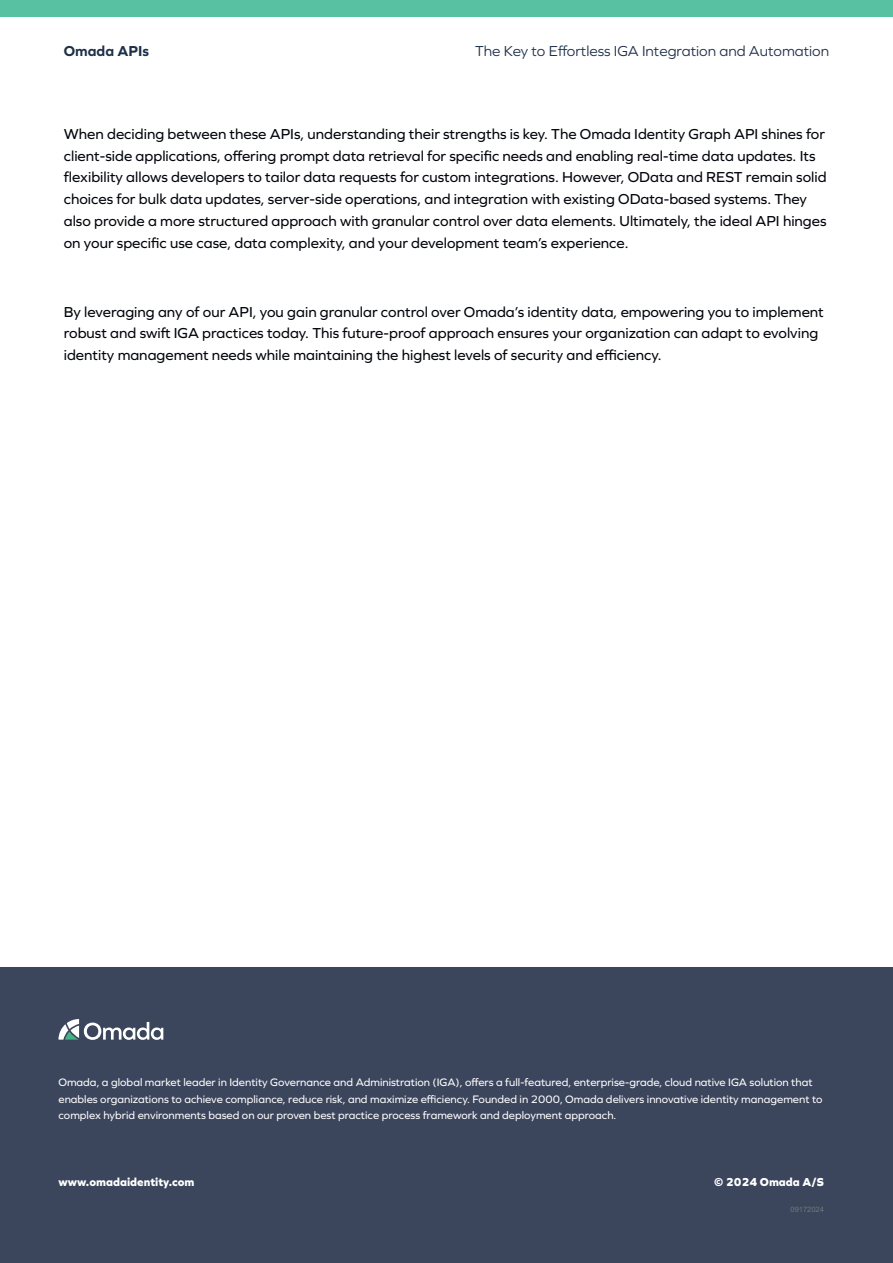
<style>
.page{position:relative;width:893px;height:1263px;background:#fff}
.page>*{position:absolute;margin:0;border:0;box-sizing:border-box;transform-origin:0 0}
.t1{font:15px/21.8px "Graphie";color:#01040a}
.t2{font:15px "Graphie";color:#1e2f48}
.t3{font:700 15px "Graphie";color:#1e2f48}
.t4{font:800 12px "Graphie";color:#fff}
.t5{font:11.25px/16.5px "Graphie";color:#fff}
.t6{font:7.5px "Arial";color:#71797a}
</style>
<div class="page">
<div style="left:0;top:0;width:893px;height:17px;background:#58c1a1"></div>
<div style="left:0;top:967px;width:893px;height:296px;background:#3b455c"></div>
<svg style="left:58px;top:1019px;width:105px;height:21px"></svg>
<p class="t3" style="left:64px;top:42px;width:87px">Omada APIs</p>
<p class="t2" style="left:475px;top:42px;width:356px">The Key to Effortless IGA Integration and Automation</p>
<p class="t1" style="left:64px;top:123px;width:764px">When deciding between these APIs, understanding their strengths is key. The Omada Identity Graph API shines for client-side applications, offering prompt data retrieval for specific needs and enabling real-time data updates. Its flexibility allows developers to tailor data requests for custom integrations. However, OData and REST remain solid choices for bulk data updates, server-side operations, and integration with existing OData-based systems. They also provide a more structured approach with granular control over data elements. Ultimately, the ideal API hinges on your specific use case, data complexity, and your development team’s experience.</p>
<p class="t1" style="left:64px;top:300px;width:761px">By leveraging any of our API, you gain granular control over Omada’s identity data, empowering you to implement robust and swift IGA practices today. This future-proof approach ensures your organization can adapt to evolving identity management needs while maintaining the highest levels of security and efficiency.</p>
<p class="t5" style="left:58px;top:1074px;width:765px">Omada, a global market leader in Identity Governance and Administration (IGA), offers a full-featured, enterprise-grade, cloud native IGA solution that enables organizations to achieve compliance, reduce risk, and maximize efficiency. Founded in 2000, Omada delivers innovative identity management to complex hybrid environments based on our proven best practice process framework and deployment approach.</p>
<p class="t4" style="left:58px;top:1174px;width:138px">www.omadaidentity.com</p>
<p class="t4" style="left:714px;top:1174px;width:111px">© 2024 Omada A/S</p>
<p class="t6" style="left:790px;top:1204px;width:35px">09172024</p>
</div>
